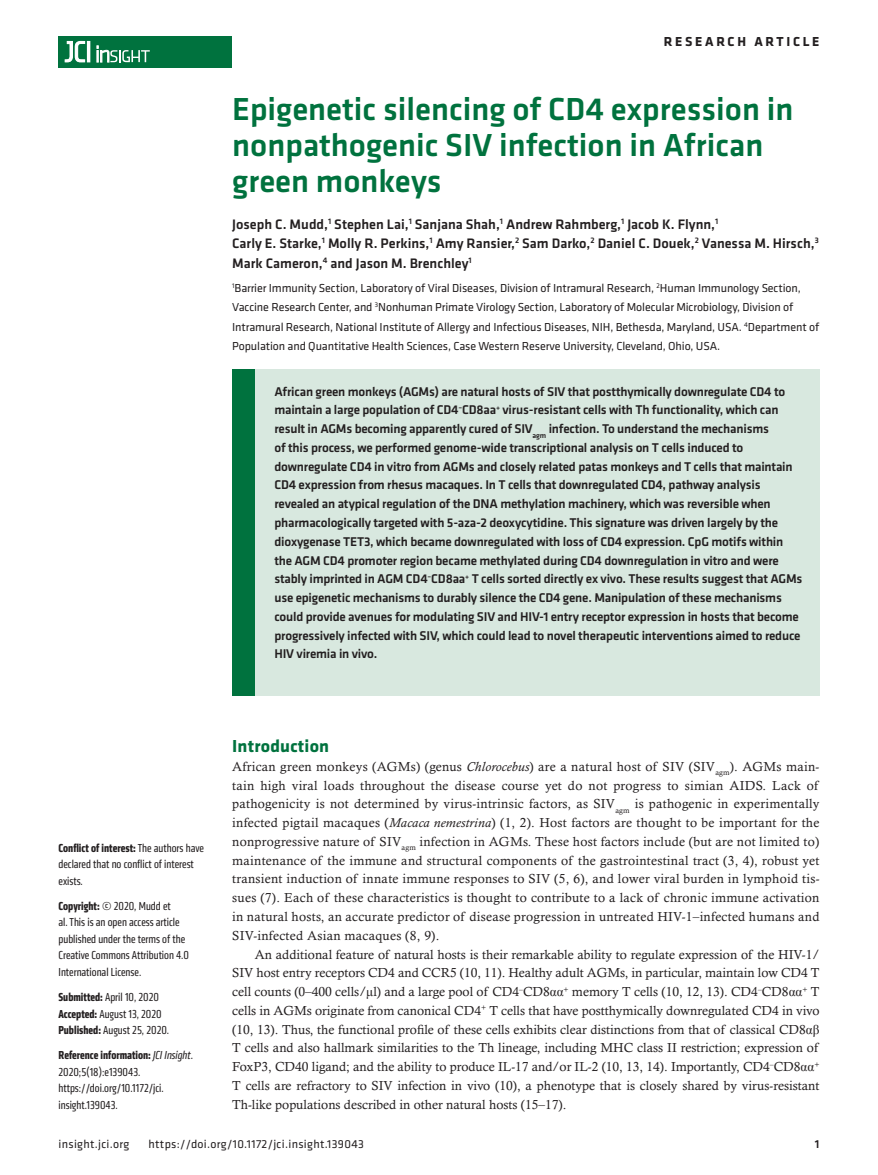
<style>
.page{position:relative;width:878px;height:1175px;background:#fff}
.page>*{position:absolute;margin:0;border:0;box-sizing:border-box;transform-origin:0 0}
.t1{font:500 33px/36px "Klavika Basic";color:#00723e}
.t2{font:700 18px "Klavika";letter-spacing:.01em;color:#00723e}
.t3{font:500 14.25px/19.5px "Klavika Basic";color:#231f20}
.t4{font:700 13.5px "Klavika Basic";letter-spacing:.2em;color:#231f20}
.t5{font:13.2px/18.8px "Calisto MT Std";letter-spacing:.01em;color:#231f20;text-align:justify}
.t6{font:500 13.2px/18.8px "Klavika Basic";letter-spacing:-.015em;color:#231f20}
.t7{font:12px/19.5px "Klavika";letter-spacing:-.01em;color:#231f20}
.t8{font:condensed 12px/16.5px "Klavika";color:#231f20}
.t9{font:12px "Klavika Basic";letter-spacing:.025em;color:#231f20}
.t10{font:500 12px "Klavika Basic";color:#231f20}
.s1{font-weight:700}
.s2{font-style:italic}
.s3{font-family:"Times New Roman"}
</style>
<div class="page">
<div style="left:59px;top:36px;width:173px;height:31px;background:#00723e"></div>
<hr style="left:87px;top:41px;width:3px;height:21px;background:#fff">
<svg style="left:64px;top:41px;width:21px;height:22px"></svg>
<svg style="left:97px;top:46px;width:53px;height:16px"></svg>
<div style="left:232px;top:369px;width:587px;height:327px;background:#d8e8df"></div>
<div style="left:232px;top:369px;width:22px;height:327px;background:#00723e"></div>
<p class="t4" style="left:663px;top:32px;width:157px">RESEARCH ARTICLE</p>
<h1 class="t1" style="left:232px;top:91px;width:562px">Epigenetic silencing of CD4 expression in nonpathogenic SIV infection in African green monkeys</h1>
<p class="t3" style="left:232px;top:214px;width:588px">Joseph C. Mudd,<sup>1</sup> Stephen Lai,<sup>1</sup> Sanjana Shah,<sup>1</sup> Andrew Rahmberg,<sup>1</sup> Jacob K. Flynn,<sup>1<br></sup>Carly E. Starke,<sup>1</sup> Molly R. Perkins,<sup>1</sup> Amy Ransier,<sup>2</sup> Sam Darko,<sup>2</sup> Daniel C. Douek,<sup>2</sup> Vanessa M. Hirsch,<sup>3<br></sup>Mark Cameron,<sup>4</sup> and Jason M. Brenchley<sup>1</sup></p>
<p class="t7" style="left:232px;top:277px;width:588px"><sup>1</sup>Barrier Immunity Section, Laboratory of Viral Diseases, Division of Intramural Research, <sup>2</sup>Human Immunology Section, Vaccine Research Center, and <sup>3</sup>Nonhuman Primate Virology Section, Laboratory of Molecular Microbiology, Division of Intramural Research, National Institute of Allergy and Infectious Diseases, NIH, Bethesda, Maryland, USA. <sup>4</sup>Department of Population and Quantitative Health Sciences, Case Western Reserve University, Cleveland, Ohio, USA.</p>
<p class="t6" style="left:274px;top:381px;width:529px">African green monkeys (AGMs) are natural hosts of SIV that postthymically downregulate CD4 to maintain a large population of CD4<sup>–</sup>CD8aa<sup>+</sup> virus-resistant cells with Th functionality, which can result in AGMs becoming apparently cured of SIV<sub>agm</sub> infection. To understand the mechanisms<br>of this process, we performed genome-wide transcriptional analysis on T cells induced to downregulate CD4 in vitro from AGMs and closely related patas monkeys and T cells that maintain CD4 expression from rhesus macaques. In T cells that downregulated CD4, pathway analysis revealed an atypical regulation of the DNA methylation machinery, which was reversible when pharmacologically targeted with 5-aza-2 deoxycytidine. This signature was driven largely by the dioxygenase TET3, which became downregulated with loss of CD4 expression. CpG motifs within the AGM CD4 promoter region became methylated during CD4 downregulation in vitro and were stably imprinted in AGM CD4<sup>–</sup>CD8aa<sup>+</sup> T cells sorted directly ex vivo. These results suggest that AGMs use epigenetic mechanisms to durably silence the CD4 gene. Manipulation of these mechanisms could provide avenues for modulating SIV and HIV-1 entry receptor expression in hosts that become progressively infected with SIV, which could lead to novel therapeutic interventions aimed to reduce HIV viremia in vivo.</p>
<p class="t8" style="left:59px;top:839px;width:147px"><span class="s1">Conflict of interest:</span> The authors have declared that no conflict of interest exists.</p>
<p class="t8" style="left:59px;top:897px;width:132px"><span class="s1">Copyright:</span> © 2020, Mudd et<br>al. This is an open access article published under the terms of the<br>Creative Commons Attribution 4.0<br>International License.</p>
<p class="t8" style="left:59px;top:988px;width:112px"><span class="s1">Submitted:</span> April 10, 2020<br><span class="s1">Accepted:</span> August 13, 2020<br><span class="s1">Published:</span> August 25, 2020.</p>
<p class="t8" style="left:59px;top:1046px;width:136px"><span class="s1">Reference information:</span> <span class="s2">JCI Insight</span>.<br>2020;5(18):e139043. https://doi.org/10.1172/jci. insight.139043.</p>
<h2 class="t2" style="left:232px;top:733px;width:98px">Introduction</h2>
<p class="t5" style="left:232px;top:757px;width:588px">African green monkeys (AGMs) (genus <span class="s2">Chlorocebus</span>) are a natural host of SIV (SIV<sub>agm</sub>). AGMs main&shy;tain high viral loads throughout the disease course yet do not progress to simian AIDS. Lack of pathogenicity is not determined by virus-intrinsic factors, as SIV<sub>agm</sub> is pathogenic in experimentally infected pigtail macaques (<span class="s2">Macaca nemestrina</span>) (1, 2). Host factors are thought to be important for the nonprogressive nature of SIV<sub>agm</sub> infection in AGMs. These host factors include (but are not limited to) maintenance of the immune and structural components of the gastrointestinal tract (3, 4), robust yet transient induction of innate immune responses to SIV (5, 6), and lower viral burden in lymphoid tis&shy;sues (7). Each of these characteristics is thought to contribute to a lack of chronic immune activation in natural hosts, an accurate predictor of disease progression in untreated HIV-1–infected humans and SIV-infected Asian macaques (8, 9).</p>
<p class="t5" style="left:232px;top:944px;width:588px;text-indent:23px">An additional feature of natural hosts is their remarkable ability to regulate expression of the HIV-1/ SIV host entry receptors CD4 and CCR5 (10, 11). Healthy adult AGMs, in particular, maintain low CD4 T cell counts (0–400 cells/<span class="s3">μ</span>l) and a large pool of CD4<sup>–</sup>CD8<span class="s3">αα</span><sup>+</sup> memory T cells (10, 12, 13). CD4<sup>–</sup>CD8<span class="s3">αα</span><sup>+</sup> T cells in AGMs originate from canonical CD4<sup>+</sup> T cells that have postthymically downregulated CD4 in vivo (10, 13). Thus, the functional profile of these cells exhibits clear distinctions from that of classical CD8<span class="s3">αβ </span>T cells and also hallmark similarities to the Th lineage, including MHC class II restriction; expression of FoxP3, CD40 ligand; and the ability to produce IL-17 and/or IL-2 (10, 13, 14). Importantly, CD4<sup>–</sup>CD8<span class="s3">αα</span><sup>+ </sup>T cells are refractory to SIV infection in vivo (10), a phenotype that is closely shared by virus-resistant Th-like populations described in other natural hosts (15–17).</p>
<p class="t9" style="left:58px;top:1135px;width:72px">insight.jci.org</p>
<p class="t9" style="left:148px;top:1135px;width:217px">https://doi.org/10.1172/jci.insight.139043</p>
<p class="t10" style="left:814px;top:1135px;width:6px">1</p>
</div>
